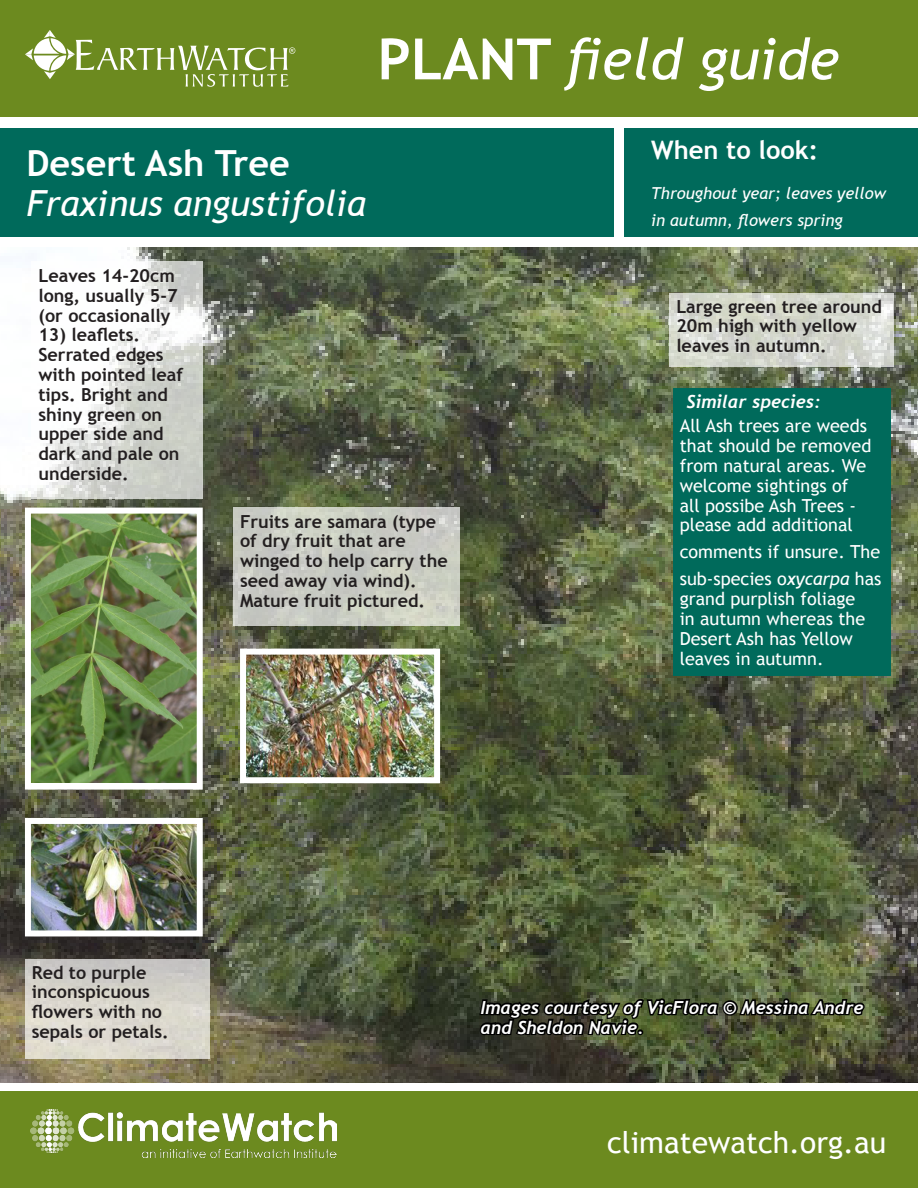
<style>
.page{position:relative;width:918px;height:1188px;background:#fff}
.page>*{position:absolute;margin:0;border:0;box-sizing:border-box;transform-origin:0 0}
.Bulllet_list{font:italic 57px "Trebuchet MS";color:#fff}
.Bulllet_list-2{font:italic 36px "Trebuchet MS";color:#fff}
.Bulllet_list-3{font:700 36px "Trebuchet MS";color:#fff}
.Bulllet_list-4{font:30px "Trebuchet MS";color:#fff}
.Bulllet_list-5{font:700 25.5px "Trebuchet MS";color:#fff}
.t1{font:700 18px/19.8px "Trebuchet MS";color:#231f20}
.t2{font:18px/19.8px "Trebuchet MS";color:#fff}
.Bulllet_list-6{font:italic 700 18px/19.8px "Trebuchet";color:#fff}
.Bulllet_list-7{font:italic 16.5px/27px "Trebuchet MS";color:#fff}
.t3{font:13.5px "DINOT";color:#fff}
.s1{font-weight:700;font-style:normal}
.s2{font-style:italic}
</style>
<div class="page">
<img style="left:0;top:247px;width:918px;height:835px">
<img style="left:32px;top:825px;width:164px;height:104px">
<div style="left:25px;top:818px;width:178px;height:118px;border:6px solid #fff"></div>
<div style="left:0;top:1092px;width:918px;height:96px;background:#6c8a1f"></div>
<div style="left:0;top:0;width:918px;height:117px;background:#6c8a1f"></div>
<div style="left:0;top:129px;width:614px;height:108px;background:#006a5b"></div>
<div style="left:624px;top:129px;width:294px;height:108px;background:#006a5b"></div>
<svg style="left:25px;top:30px;width:270px;height:57px"></svg>
<svg style="left:32px;top:262px;width:171px;height:237px"></svg>
<svg style="left:478px;top:974px;width:389px;height:64px"></svg>
<svg style="left:670px;top:293px;width:224px;height:73px;fill:#d5d8cd"></svg>
<img style="left:31px;top:1110px;width:305px;height:48px">
<img style="left:32px;top:515px;width:164px;height:267px">
<div style="left:25px;top:508px;width:178px;height:282px;border:6px solid #fff"></div>
<div style="left:25px;top:959px;width:184px;height:100px;background:linear-gradient(to bottom,#cac8c4,#e3dfd2)"></div>
<div style="left:673px;top:388px;width:218px;height:288px;background:#006a5b"></div>
<img style="left:247px;top:656px;width:186px;height:120px">
<div style="left:240px;top:649px;width:200px;height:134px;border:6px solid #fff"></div>
<svg style="left:233px;top:508px;width:227px;height:118px;fill:#c9cbc3"></svg>
<p class="Bulllet_list" style="left:377px;top:25px;width:463px"><span class="s1">PLANT</span> field guide</p>
<p class="Bulllet_list-3" style="left:26px;top:141px;width:265px">Desert Ash Tree</p>
<p class="Bulllet_list-2" style="left:26px;top:182px;width:341px">Fraxinus angustifolia</p>
<p class="Bulllet_list-5" style="left:651px;top:134px;width:168px">When to look:</p>
<p class="Bulllet_list-7" style="left:651px;top:179px;width:236px">Throughout year; leaves yellow in autumn, flowers spring</p>
<p class="t1" style="left:38px;top:266px;width:141px">Leaves 14-20cm long, usually 5-7 (or occasionally</p>
<p class="t1" style="left:38px;top:325px;width:146px">13) leaflets.<br>Serrated edges with pointed leaf tips. Bright and shiny green on upper side and dark and pale on underside.</p>
<p class="t1" style="left:240px;top:511px;width:209px">Fruits are samara (type of dry fruit that are winged to help carry the seed away via wind).<br>Mature fruit pictured.</p>
<p class="t1" style="left:676px;top:296px;width:207px">Large green tree around<br>20m high with yellow leaves in autumn.</p>
<p class="Bulllet_list-6" style="left:686px;top:392px;width:136px">Similar species:</p>
<p class="t2" style="left:680px;top:416px;width:193px">All Ash trees are weeds that should be removed from natural areas. We welcome sightings of all possibe Ash Trees - please add additional</p>
<p class="t2" style="left:680px;top:539px;width:203px;line-height:27px">comments if unsure. The sub-species o<span class="s2">xycarpa</span> has</p>
<p class="t2" style="left:680px;top:589px;width:187px">grand purplish foliage in autumn whereas the<br>Desert Ash has Yellow leaves in autumn.</p>
<p class="t1" style="left:32px;top:962px;width:139px">Red to purple inconspicuous flowers with no sepals or petals.</p>
<p class="Bulllet_list-6" style="left:481px;top:998px;width:384px">Images courtesy of VicFlora © Messina Andre and Sheldon Navie.</p>
<p class="Bulllet_list-4" style="left:607px;top:1124px;width:281px">climatewatch.org.au</p>
<p class="t3" style="left:724px;top:1142px;width:177px">© Nadiah Roslan/Earthwatch</p>
</div>
